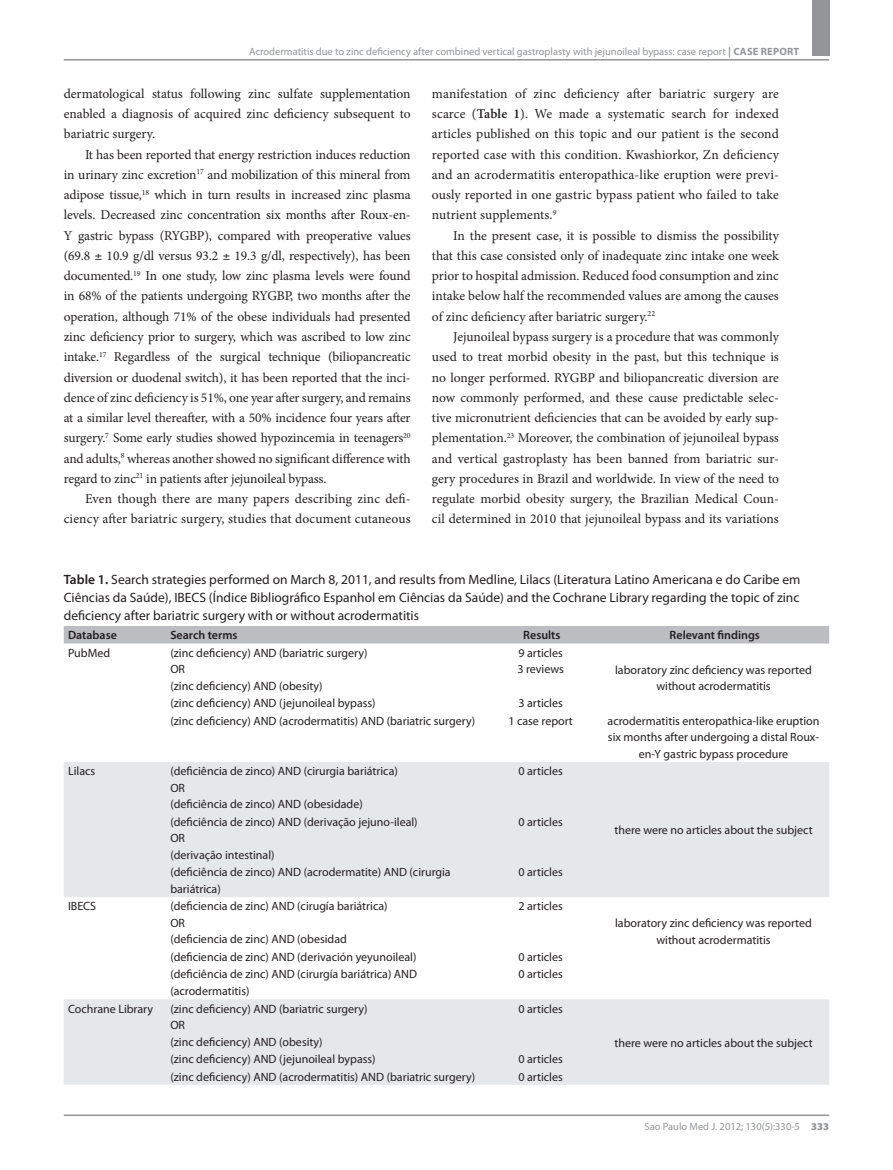
<style>
.page{position:relative;width:893px;height:1170px;background:#fff}
.page>*{position:absolute;margin:0;border:0;box-sizing:border-box;transform-origin:0 0}
._13_texto{font:13.5px/20.2px "Minion Pro";color:#231f20;text-align:justify}
._17_table_figure_tit{font:13.5px/18px "Myriad Pro";color:#231f20;text-align:justify}
._12_primeiro_parágra{font:13.5px/20.2px "Minion Pro";color:#231f20;text-align:justify}
._19_tabela_texto{font:12px/16.5px "Myriad Pro";color:#231f20;text-align:center}
._18_tabela_primeira{font:600 12px "Myriad Pro";color:#231f20}
.t1{font:10.5px "Myriad Pro";color:#939598}
.s1{font-weight:700}
.s2{font-weight:600}
.s3{font-weight:900}
</style>
<div class="page">
<div style="left:812px;top:0;width:17px;height:55px;background:#939598"></div>
<hr style="left:64px;top:59px;width:765px;height:2px;background:#939598">
<hr style="left:64px;top:1114px;width:765px;height:1px;background:#939598">
<div style="left:64px;top:626px;width:765px;height:17px;background:#bcbdc0"></div>
<svg style="left:64px;top:762px;width:765px;height:322px;fill:#e6e7e9"></svg>
<p class="t1" style="left:249px;top:45px;width:552px">Acrodermatitis due to zinc deficiency after combined vertical gastroplasty with jejunoileal bypass: case report <span class="s1">| CASE REPORT</span></p>
<p class="_12_primeiro_parágra" style="left:64px;top:83px;width:348px">dermatological status following zinc sulfate supplementation enabled a diagnosis of acquired zinc deficiency subsequent to bariatric surgery.</p>
<p class="_13_texto" style="left:64px;top:144px;width:348px;text-indent:21px">It has been reported that energy restriction induces reduction in urinary zinc excretion<sup>17</sup> and mobilization of this mineral from adipose tissue,<sup>18</sup> which in turn results in increased zinc plasma levels. Decreased zinc concentration six months after Roux-en-Y gastric bypass (RYGBP), compared with preoperative values (69.8 10.9 g/dl versus 93.2 19.3 g/dl, respectively), has been documented.<sup>19</sup> In one study, low zinc plasma levels were found in 68% of the patients undergoing RYGBP, two months after the operation, although 71% of the obese individuals had presented zinc deficiency prior to surgery, which was ascribed to low zinc intake.<sup>17</sup> Regardless of the surgical technique (biliopancreatic diversion or duodenal switch), it has been reported that the inci&shy;dence of zinc deficiency is 51%, one year after surgery, and remains at a similar level thereafter, with a 50% incidence four years after surgery.<sup>7</sup> Some early studies showed hypozincemia in teenagers<sup>20 </sup>and adults,<sup>8</sup> whereas another showed no significant difference with regard to zinc<sup>21</sup> in patients after jejunoileal bypass.</p>
<p class="_13_texto" style="left:64px;top:488px;width:348px;text-align:right">Even though there are many papers describing zinc defi&shy;ciency after bariatric surgery, studies that document cutaneous</p>
<p class="_13_texto" style="left:432px;top:83px;width:348px">manifestation of zinc deficiency after bariatric surgery are scarce (<span class="s2">Table 1</span>). We made a systematic search for indexed articles published on this topic and our patient is the second reported case with this condition. Kwashiorkor, Zn deficiency and an acrodermatitis enteropathica-like eruption were previ&shy;ously reported in one gastric bypass patient who failed to take nutrient supplements.<sup>9</sup></p>
<p class="_13_texto" style="left:432px;top:225px;width:348px;text-indent:21px">In the present case, it is possible to dismiss the possibility that this case consisted only of inadequate zinc intake one week prior to hospital admission. Reduced food consumption and zinc intake below half the recommended values are among the causes of zinc deficiency after bariatric surgery.<sup>22</sup></p>
<p class="_13_texto" style="left:432px;top:326px;width:348px;text-indent:21px">Jejunoileal bypass surgery is a procedure that was commonly used to treat morbid obesity in the past, but this technique is no longer performed. RYGBP and biliopancreatic diversion are now commonly performed, and these cause predictable selec&shy;tive micronutrient deficiencies that can be avoided by early sup&shy;plementation.<sup>23</sup> Moreover, the combination of jejunoileal bypass and vertical gastroplasty has been banned from bariatric sur&shy;gery procedures in Brazil and worldwide. In view of the need to regulate morbid obesity surgery, the Brazilian Medical Coun&shy;cil determined in 2010 that jejunoileal bypass and its variations</p>
<p class="_17_table_figure_tit" style="left:64px;top:569px;width:738px"><span class="s2">Table 1.</span> Search strategies performed on March 8, 2011, and results from Medline, Lilacs (Literatura Latino Americana e do Caribe em Ciências da Saúde), IBECS (Índice Bibliográfico Espanhol em Ciências da Saúde) and the Cochrane Library regarding the topic of zinc deficiency after bariatric surgery with or without acrodermatitis</p>
<p class="_18_tabela_primeira" style="left:68px;top:627px;width:50px">Database</p>
<p class="_18_tabela_primeira" style="left:170px;top:627px;width:69px">Search terms</p>
<p class="_18_tabela_primeira" style="left:523px;top:627px;width:39px">Results</p>
<p class="_18_tabela_primeira" style="left:670px;top:627px;width:92px">Relevant findings</p>
<p class="_19_tabela_texto" style="left:68px;top:644px;width:44px">PubMed</p>
<p class="_19_tabela_texto" style="left:170px;top:644px;width:199px">(zinc deficiency) AND (bariatric surgery)</p>
<p class="_19_tabela_texto" style="left:170px;top:660px;width:16px">OR</p>
<p class="_19_tabela_texto" style="left:170px;top:677px;width:154px">(zinc deficiency) AND (obesity)</p>
<p class="_19_tabela_texto" style="left:518px;top:644px;width:46px">9 articles</p>
<p class="_19_tabela_texto" style="left:517px;top:660px;width:48px">3 reviews</p>
<p class="_19_tabela_texto" style="left:615px;top:661px;width:198px">laboratory zinc deficiency was reported without acrodermatitis</p>
<p class="_19_tabela_texto" style="left:170px;top:694px;width:207px">(zinc deficiency) AND (jejunoileal bypass)</p>
<p class="_19_tabela_texto" style="left:518px;top:694px;width:46px">3 articles</p>
<p class="_19_tabela_texto" style="left:170px;top:712px;width:306px">(zinc deficiency) AND (acrodermatitis) AND (bariatric surgery)</p>
<p class="_19_tabela_texto" style="left:508px;top:712px;width:66px">1 case report</p>
<p class="_19_tabela_texto" style="left:608px;top:712px;width:213px">acrodermatitis enteropathica-like eruption six months after undergoing a distal Roux&shy;en-Y gastric bypass procedure</p>
<p class="_19_tabela_texto" style="left:68px;top:762px;width:29px">Lilacs</p>
<p class="_19_tabela_texto" style="left:170px;top:762px;width:229px">(deficiência de zinco) AND (cirurgia bariátrica)</p>
<p class="_19_tabela_texto" style="left:170px;top:779px;width:16px">OR</p>
<p class="_19_tabela_texto" style="left:170px;top:795px;width:194px">(deficiência de zinco) AND (obesidade)</p>
<p class="_19_tabela_texto" style="left:170px;top:813px;width:249px">(deficiência de zinco) AND (derivação jejuno-ileal)</p>
<p class="_19_tabela_texto" style="left:170px;top:829px;width:16px">OR</p>
<p class="_19_tabela_texto" style="left:170px;top:846px;width:106px">(derivação intestinal)</p>
<p class="_19_tabela_texto" style="left:518px;top:762px;width:46px">0 articles</p>
<p class="_19_tabela_texto" style="left:518px;top:813px;width:46px">0 articles</p>
<p class="_19_tabela_texto" style="left:170px;top:863px;width:282px;text-align:left">(deficiência de zinco) AND (acrodermatite) AND (cirurgia bariátrica)</p>
<p class="_19_tabela_texto" style="left:518px;top:863px;width:46px">0 articles</p>
<p class="_19_tabela_texto" style="left:68px;top:897px;width:30px">IBECS</p>
<p class="_19_tabela_texto" style="left:170px;top:897px;width:219px">(deficiencia de zinc) AND (cirugía bariátrica)</p>
<p class="_19_tabela_texto" style="left:170px;top:914px;width:16px">OR</p>
<p class="_19_tabela_texto" style="left:170px;top:930px;width:178px">(deficiencia de zinc) AND (obesidad</p>
<p class="_19_tabela_texto" style="left:518px;top:897px;width:46px">2 articles</p>
<p class="_19_tabela_texto" style="left:170px;top:948px;width:248px">(deficiencia de zinc) AND (derivación yeyunoileal)</p>
<p class="_19_tabela_texto" style="left:518px;top:948px;width:46px">0 articles</p>
<p class="_19_tabela_texto" style="left:170px;top:965px;width:248px;text-align:left">(deficiência de zinc) AND (cirurgía bariátrica) AND (acrodermatitis)</p>
<p class="_19_tabela_texto" style="left:518px;top:965px;width:46px">0 articles</p>
<p class="_19_tabela_texto" style="left:68px;top:999px;width:87px">Cochrane Library</p>
<p class="_19_tabela_texto" style="left:170px;top:999px;width:199px">(zinc deficiency) AND (bariatric surgery)</p>
<p class="_19_tabela_texto" style="left:170px;top:1016px;width:16px">OR</p>
<p class="_19_tabela_texto" style="left:170px;top:1032px;width:154px">(zinc deficiency) AND (obesity)</p>
<p class="_19_tabela_texto" style="left:518px;top:999px;width:46px">0 articles</p>
<p class="_19_tabela_texto" style="left:170px;top:1050px;width:207px">(zinc deficiency) AND (jejunoileal bypass)</p>
<p class="_19_tabela_texto" style="left:518px;top:1050px;width:46px">0 articles</p>
<p class="_19_tabela_texto" style="left:170px;top:1067px;width:306px">(zinc deficiency) AND (acrodermatitis) AND (bariatric surgery)</p>
<p class="_19_tabela_texto" style="left:518px;top:1067px;width:46px">0 articles</p>
<p class="_19_tabela_texto" style="left:614px;top:821px;width:200px">there were no articles about the subject</p>
<p class="_19_tabela_texto" style="left:615px;top:914px;width:198px">laboratory zinc deficiency was reported without acrodermatitis</p>
<p class="_19_tabela_texto" style="left:614px;top:1033px;width:200px">there were no articles about the subject</p>
<p class="t1" style="left:645px;top:1119px;width:186px">Sao Paulo Med J. 2012; 130(5):330-5 <span class="s3">333</span></p>
</div>
